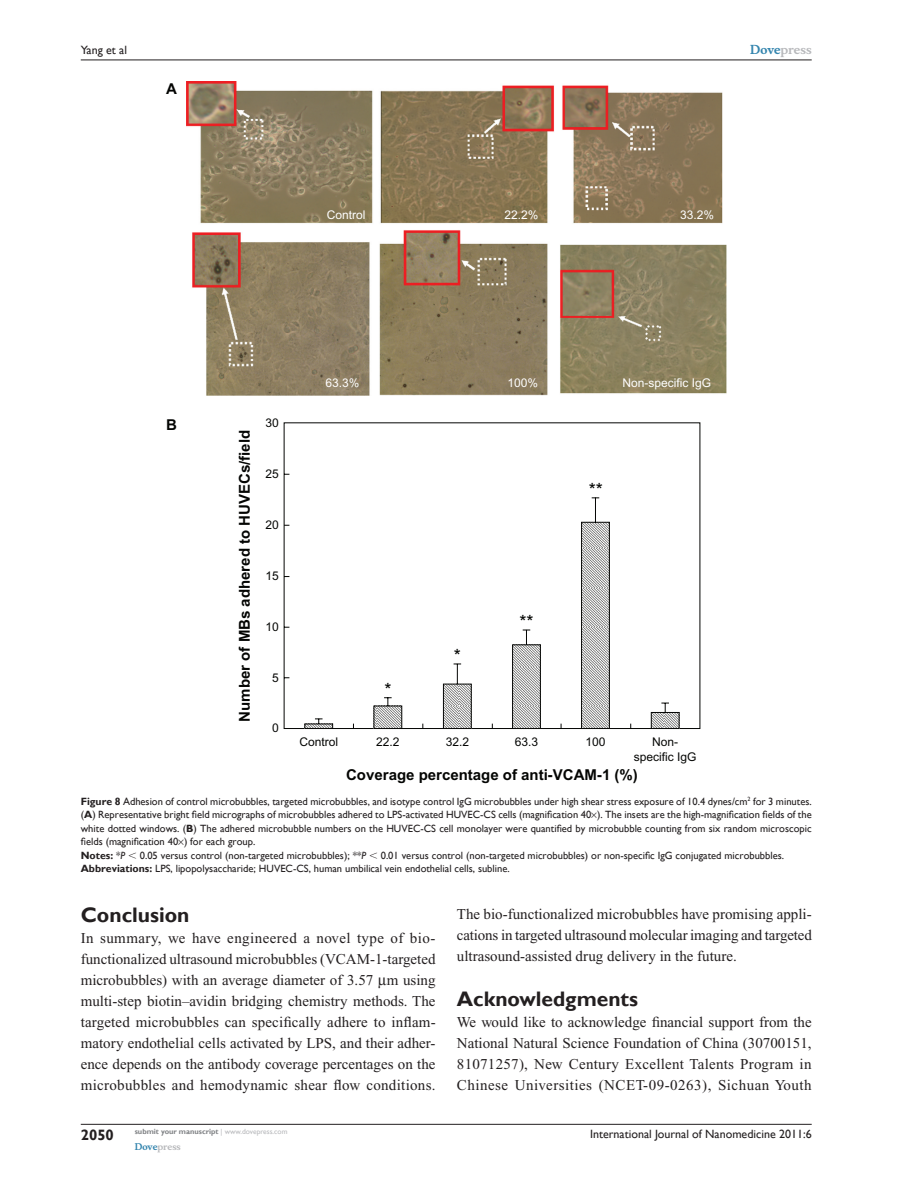
<style>
.page{position:relative;width:918px;height:1188px;background:#fff}
.page>*{position:absolute;margin:0;border:0;box-sizing:border-box;transform-origin:0 0}
.t1{font:700 21px "Gill Sans";color:#231f20}
.t2{font:18px "Arial";color:#040503}
.t3{font:15px/21px "Times New Roman";letter-spacing:.02em;color:#231f20;text-align:justify}
.t4{font:700 15px "Arial";color:#040503}
.t5{font:700 15px "Gill Sans";color:#231f20}
.t6{font:12px/15px "Arial";color:#040503;text-align:center}
.t7{font:12px "Gill Sans";color:#231f20}
.t8{font:12px "Arial";color:#fff}
.t9{font:700 12px "Musee";color:#b8b9bc}
.t10{font:10.5px/13.5px "Gill Sans";color:#231f20}
.t11{font:700 9px "Musee";color:#b8b9bc}
.t12{font:700 7.5px "Gill Sans";color:#808285}
.s1{color:#3485ae}
.s2{font-weight:700}
.s3{font-style:italic}
.s4{font-family:"Mathematical Pi One"}
.s5{font-weight:400;color:#b8b9bc}
</style>
<div class="page">
<img style="left:186px;top:81px;width:540px;height:315px">
<svg style="left:283px;top:422px;width:418px;height:307px"></svg>
<svg style="left:651px;top:702px;width:29px;height:27px"></svg>
<svg style="left:283px;top:497px;width:327px;height:232px"></svg>
<hr style="left:81px;top:1124px;width:731px;height:1px;background:#231f20">
<hr style="left:81px;top:60px;width:731px;height:1px;background:#231f20">
<p class="t7" style="left:81px;top:43px;width:48px">Yang et al</p>
<p class="t4" style="left:166px;top:80px;width:12px">A</p>
<p class="t9" style="left:750px;top:43px;width:63px"><span class="s1">Dove</span>press</p>
<p class="t8" style="left:327px;top:208px;width:40px">Control</p>
<p class="t8" style="left:504px;top:208px;width:36px">22.2%</p>
<p class="t8" style="left:680px;top:208px;width:36px">33.2%</p>
<p class="t4" style="left:166px;top:416px;width:12px">B</p>
<p class="t4" style="left:236px;top:722px;width:293px;rotate:-90deg">Number of MBs adhered to HUVECs/field</p>
<p class="t6" style="left:265px;top:416px;width:15px">30</p>
<p class="t6" style="left:265px;top:466px;width:15px">25</p>
<p class="t6" style="left:265px;top:517px;width:15px">20</p>
<p class="t6" style="left:265px;top:568px;width:15px">15</p>
<p class="t6" style="left:265px;top:619px;width:15px">10</p>
<p class="t6" style="left:272px;top:670px;width:8px">5</p>
<p class="t6" style="left:272px;top:721px;width:8px">0</p>
<p class="t8" style="left:326px;top:376px;width:36px">63.3%</p>
<p class="t8" style="left:508px;top:376px;width:32px">100%</p>
<p class="t8" style="left:623px;top:376px;width:90px">Non-specific IgG</p>
<p class="t2" style="left:589px;top:479px;width:16px">**</p>
<p class="t2" style="left:385px;top:679px;width:9px">*</p>
<p class="t2" style="left:454px;top:645px;width:9px">*</p>
<p class="t2" style="left:519px;top:611px;width:16px">**</p>
<p class="t6" style="left:299px;top:735px;width:40px">Control</p>
<p class="t6" style="left:376px;top:735px;width:25px">22.2</p>
<p class="t6" style="left:446px;top:735px;width:25px">32.2</p>
<p class="t6" style="left:515px;top:735px;width:25px">63.3</p>
<p class="t6" style="left:585px;top:735px;width:22px">100</p>
<p class="t6" style="left:634px;top:735px;width:64px">Non&shy;specific IgG</p>
<p class="t4" style="left:346px;top:765px;width:293px">Coverage percentage of anti-VCAM-1 (%)</p>
<p class="t10" style="left:81px;top:795px;width:732px"><span class="s2">Figure 8</span> Adhesion of control microbubbles, targeted microbubbles, and isotype control IgG microbubbles under high shear stress exposure of 10.4 dynes/cm<sup>2</sup> for 3 minutes. (<span class="s2">A</span>) Representative bright field micrographs of microbubbles adhered to LPS-activated HUVEC-CS cells (magnification 40 ). The insets are the high-magnification fields of the white dotted windows. (<span class="s2">B</span>) The adhered microbubble numbers on the HUVEC-CS cell monolayer were quantified by microbubble counting from six random microscopic fields (magnification 40 ) for each group.<br><span class="s2">Notes:</span> *<span class="s3">P</span> <span class="s4">,</span> 0.05 versus control (non-targeted microbubbles); **<span class="s3">P</span> <span class="s4">,</span> 0.01 versus control (non-targeted microbubbles) or non-specific IgG conjugated microbubbles.<br><span class="s2">Abbreviations:</span> LPS, lipopolysaccharide; HUVEC-CS, human umbilical vein endothelial cells, subline.</p>
<h1 class="t1" style="left:81px;top:902px;width:110px">Conclusion</h1>
<p class="t3" style="left:81px;top:928px;width:356px">In summary, we have engineered a novel type of bio&shy;functionalized ultrasound microbubbles (VCAM-1-targeted microbubbles) with an average diameter of 3.57 m using multi-step biotin–avidin bridging chemistry methods. The targeted microbubbles can specifically adhere to inflam&shy;matory endothelial cells activated by LPS, and their adher&shy;ence depends on the antibody coverage percentages on the microbubbles and hemodynamic shear flow conditions.</p>
<p class="t3" style="left:457px;top:904px;width:357px">The bio-functionalized microbubbles have promising appli&shy;cations in targeted ultrasound molecular imaging and targeted ultrasound-assisted drug delivery in the future.</p>
<h1 class="t1" style="left:457px;top:987px;width:183px">Acknowledgments</h1>
<p class="t3" style="left:457px;top:1012px;width:356px">We would like to acknowledge financial support from the National Natural Science Foundation of China (30700151, 81071257), New Century Excellent Talents Program in Chinese Universities (NCET-09-0263), Sichuan Youth</p>
<p class="t5" style="left:81px;top:1126px;width:35px">2050</p>
<p class="t12" style="left:135px;top:1127px;width:154px">submit your manuscript <span class="s5">| www.dovepress.com</span></p>
<p class="t11" style="left:135px;top:1141px;width:48px"><span class="s1">Dove</span>press</p>
<p class="t7" style="left:590px;top:1127px;width:223px">International Journal of Nanomedicine 2011:6</p>
</div>
